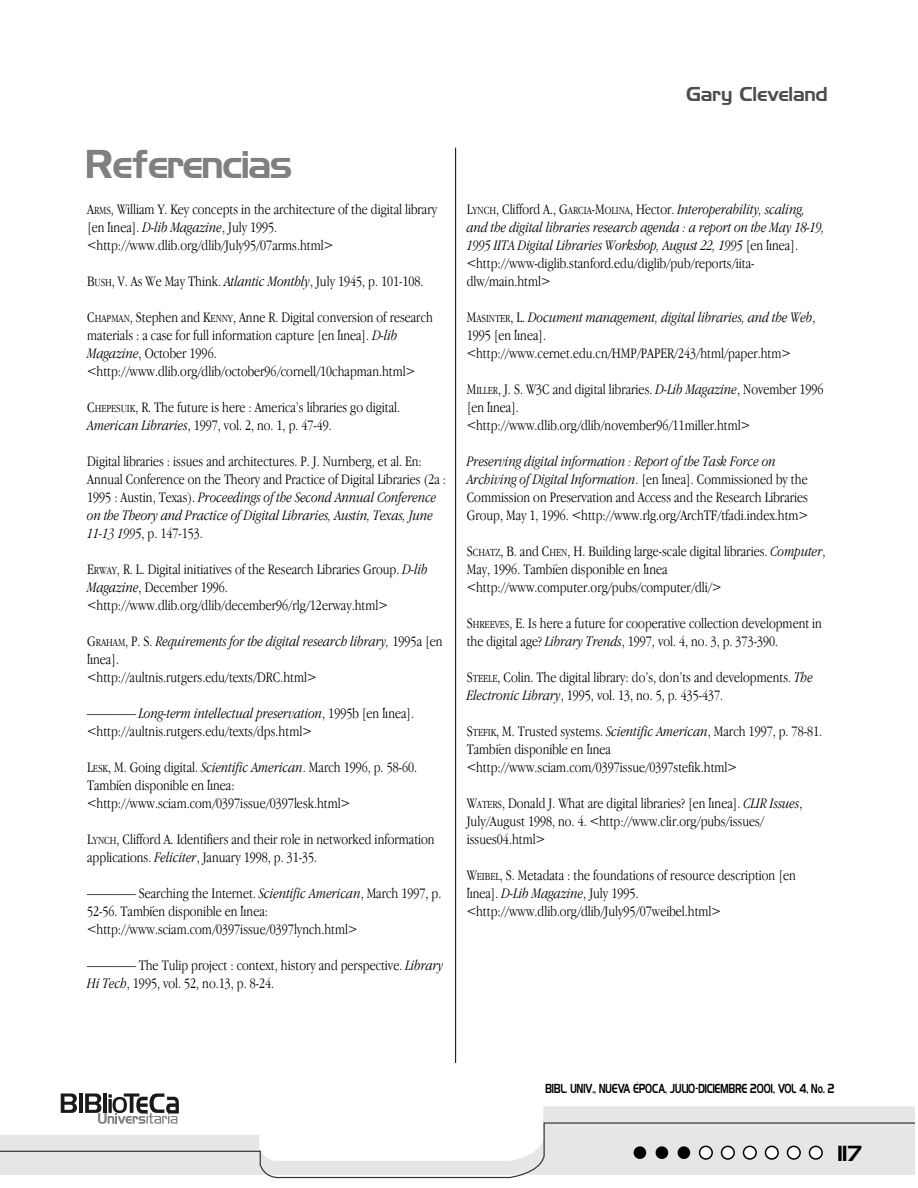
<style>
.page{position:relative;width:918px;height:1188px;background:#fff}
.page>*{position:absolute;margin:0;border:0;box-sizing:border-box;transform-origin:0 0}
.t1{font:36px "Highland Gothic";letter-spacing:-.045em;color:#808080}
.t2{font:19.5px "Highland Gothic";color:#000}
.t3{font:18px "Highland Gothic";color:#4d4d4d}
.t4{font:300 condensed 15px/18px "Garamond";color:#000}
.t5{font:italic 700 condensed 15px/18px "Garamond";color:#000}
.t6{font:11.7px "Highland Gothic";color:#000;scale:.7 1}
.s1{font-size:11.25px}
.s2{font-weight:700;font-style:italic}
.s3{font-weight:300;font-style:normal}
.s4{font-weight:300;font-style:normal;font-size:11.25px}
</style>
<div class="page">
<svg style="left:60px;top:1106px;width:855px;height:16px"></svg>
<svg style="left:61px;top:1094px;width:16px;height:19px"></svg>
<hr style="left:79px;top:1094px;width:3px;height:19px;background:#1a1a1a">
<svg style="left:85px;top:1094px;width:94px;height:28px"></svg>
<svg style="left:0;top:1122px;width:915px;height:57px"></svg>
<div style="left:634px;top:1146px;width:12px;height:13px;background:#000;border-radius:50%"></div>
<div style="left:656px;top:1146px;width:12px;height:13px;background:#000;border-radius:50%"></div>
<div style="left:678px;top:1146px;width:12px;height:13px;background:#000;border-radius:50%"></div>
<div style="left:699px;top:1146px;width:14px;height:14px;background:#fff;border:2px solid #000;border-radius:50%"></div>
<div style="left:721px;top:1146px;width:14px;height:14px;background:#fff;border:2px solid #000;border-radius:50%"></div>
<div style="left:743px;top:1146px;width:14px;height:14px;background:#fff;border:2px solid #000;border-radius:50%"></div>
<div style="left:765px;top:1146px;width:14px;height:14px;background:#fff;border:2px solid #000;border-radius:50%"></div>
<div style="left:787px;top:1146px;width:14px;height:14px;background:#fff;border:2px solid #000;border-radius:50%"></div>
<div style="left:809px;top:1146px;width:14px;height:14px;background:#fff;border:2px solid #000;border-radius:50%"></div>
<hr style="left:455px;top:148px;width:1px;height:915px;background:#000">
<h1 class="t1" style="left:87px;top:150px;width:209px">Referencias</h1>
<p class="t4" style="left:87px;top:202px;width:351px">A<span class="s1">RMS</span>, William Y. Key concepts in the architecture of the digital library [en línea]. <span class="s2">D-lib Magazine</span>, July 1995. &lt;http://www.dlib.org/dlib/July95/07arms.html&gt;</p>
<p class="t4" style="left:87px;top:274px;width:338px">B<span class="s1">USH</span>, V. As We May Think. <span class="s2">Atlantic Monthly</span>, July 1945, p. 101-108.</p>
<p class="t4" style="left:87px;top:310px;width:347px">C<span class="s1">HAPMAN</span>, Stephen and K<span class="s1">ENNY</span>, Anne R. Digital conversion of research materials : a case for full information capture [en línea]. <span class="s2">D-lib Magazine</span>, October 1996. &lt;http://www.dlib.org/dlib/october96/cornell/10chapman.html&gt;</p>
<p class="t4" style="left:87px;top:400px;width:315px">C<span class="s1">HEPESUIK</span>, R. The future is here : America’s libraries go digital.<br><span class="s2">American Libraries</span>, 1997, vol. 2, no. 1, p. 47-49.</p>
<p class="t4" style="left:87px;top:454px;width:360px">Digital libraries : issues and architectures. P. J. Nurnberg, et al. En:<br>Annual Conference on the Theory and Practice of Digital Libraries (2a :<br>1995 : Austin, Texas). <span class="s2">Proceedings of the Second Annual Conference on the Theory and Practice of Digital Libraries, Austin, Texas, June 11-13 1995</span>, p. 147-153.</p>
<p class="t4" style="left:87px;top:562px;width:342px">E<span class="s1">RWAY</span>, R. L. Digital initiatives of the Research Libraries Group. <span class="s2">D-lib<br>Magazine</span>, December 1996. &lt;http://www.dlib.org/dlib/december96/rlg/12erway.html&gt;</p>
<p class="t4" style="left:87px;top:634px;width:357px">G<span class="s1">RAHAM</span>, P. S. <span class="s2">Requirements for the digital research library,</span> 1995a [en línea].<br>&lt;http://aultnis.rutgers.edu/texts/DRC.html&gt;</p>
<p class="t4" style="left:87px;top:706px;width:328px">————— <span class="s2">Long-term intellectual preservation</span>, 1995b [en línea]. &lt;http://aultnis.rutgers.edu/texts/dps.html&gt;</p>
<p class="t4" style="left:87px;top:760px;width:331px">L<span class="s1">ESK</span>, M. Going digital. <span class="s2">Scientific American</span>. March 1996, p. 58-60.<br>También disponible en línea: &lt;http://www.sciam.com/0397issue/0397lesk.html&gt;</p>
<p class="t4" style="left:87px;top:832px;width:349px">L<span class="s1">YNCH</span>, Clifford A. Identifiers and their role in networked information applications. <span class="s2">Feliciter</span>, January 1998, p. 31-35.</p>
<p class="t4" style="left:87px;top:886px;width:356px">————— Searching the Internet. <span class="s2">Scientific American</span>, March 1997, p.<br>52-56. También disponible en línea: &lt;http://www.sciam.com/0397issue/0397lynch.html&gt;</p>
<p class="t4" style="left:87px;top:958px;width:358px">————— The Tulip project : context, history and perspective. <span class="s2">Library<br>Hi Tech</span>, 1995, vol. 52, no.13, p. 8-24.</p>
<p class="t3" style="left:687px;top:87px;width:143px">Gary Cleveland</p>
<p class="t5" style="left:467px;top:202px;width:360px"><span class="s3">L</span><span class="s4">YNCH</span><span class="s3">, Clifford A., G</span><span class="s4">ARCIA</span><span class="s3">-M</span><span class="s4">OLINA</span><span class="s3">, Héctor.</span> Interoperability, scaling, and the digital libraries research agenda : a report on the May 18-19, 1995 IITA Digital Libraries Workshop, August 22, 1995 <span class="s3">[en línea]. &lt;http://www-diglib.stanford.edu/diglib/pub/reports/iita&shy;dlw/main.html&gt;</span></p>
<p class="t4" style="left:467px;top:310px;width:350px">M<span class="s1">ASINTER</span>, L. <span class="s2">Document management, digital libraries, and the Web</span>,<br>1995 [en línea]. &lt;http://www.cernet.edu.cn/HMP/PAPER/243/html/paper.htm&gt;</p>
<p class="t4" style="left:467px;top:382px;width:358px">M<span class="s1">ILLER</span>, J. S. W3C and digital libraries. <span class="s2">D-Lib Magazine</span>, November 1996 [en línea].<br>&lt;http://www.dlib.org/dlib/november96/11miller.html&gt;</p>
<p class="t4" style="left:467px;top:454px;width:343px"><span class="s2">Preserving digital information : Report of the Task Force on Archiving of Digital Information</span>. [en línea]. Commissioned by the Commission on Preservation and Access and the Research Libraries Group, May 1, 1996. &lt;http://www.rlg.org/ArchTF/tfadi.index.htm&gt;</p>
<p class="t4" style="left:467px;top:544px;width:360px">S<span class="s1">CHATZ</span>, B. and C<span class="s1">HEN</span>, H. Building large-scale digital libraries. <span class="s2">Computer</span>,<br>May, 1996. También disponible en línea &lt;http://www.computer.org/pubs/computer/dli/&gt;</p>
<p class="t4" style="left:467px;top:616px;width:357px">S<span class="s1">HREEVES</span>, E. Is here a future for cooperative collection development in the digital age? <span class="s2">Library Trends</span>, 1997, vol. 4, no. 3, p. 373-390.</p>
<p class="t4" style="left:467px;top:670px;width:348px">S<span class="s1">TEELE</span>, Colin. The digital library: do’s, don’ts and developments. <span class="s2">The<br>Electronic Library</span>, 1995, vol. 13, no. 5, p. 435-437.</p>
<p class="t4" style="left:467px;top:724px;width:357px">S<span class="s1">TEFIK</span>, M. Trusted systems. <span class="s2">Scientific American</span>, March 1997, p. 78-81.<br>También disponible en línea &lt;http://www.sciam.com/0397issue/0397stefik.html&gt;</p>
<p class="t4" style="left:467px;top:796px;width:337px">W<span class="s1">ATERS</span>, Donald J. What are digital libraries? [en línea]. <span class="s2">CLIR Issues</span>,<br>July/August 1998, no. 4. &lt;http://www.clir.org/pubs/issues/ issues04.html&gt;</p>
<p class="t4" style="left:467px;top:868px;width:331px">W<span class="s1">EIBEL</span>, S. Metadata : the foundations of resource description [en línea]. <span class="s2">D-Lib Magazine</span>, July 1995. &lt;http://www.dlib.org/dlib/July95/07weibel.html&gt;</p>
<p class="t6" style="left:546px;top:1084px;width:415px">BIBL. UNIV., NUEVA ÉPOCA, JULIO-DICIEMBRE 2001, VOL 4, No. 2</p>
<h2 class="t2" style="left:838px;top:1146px;width:26px">117</h2>
</div>
